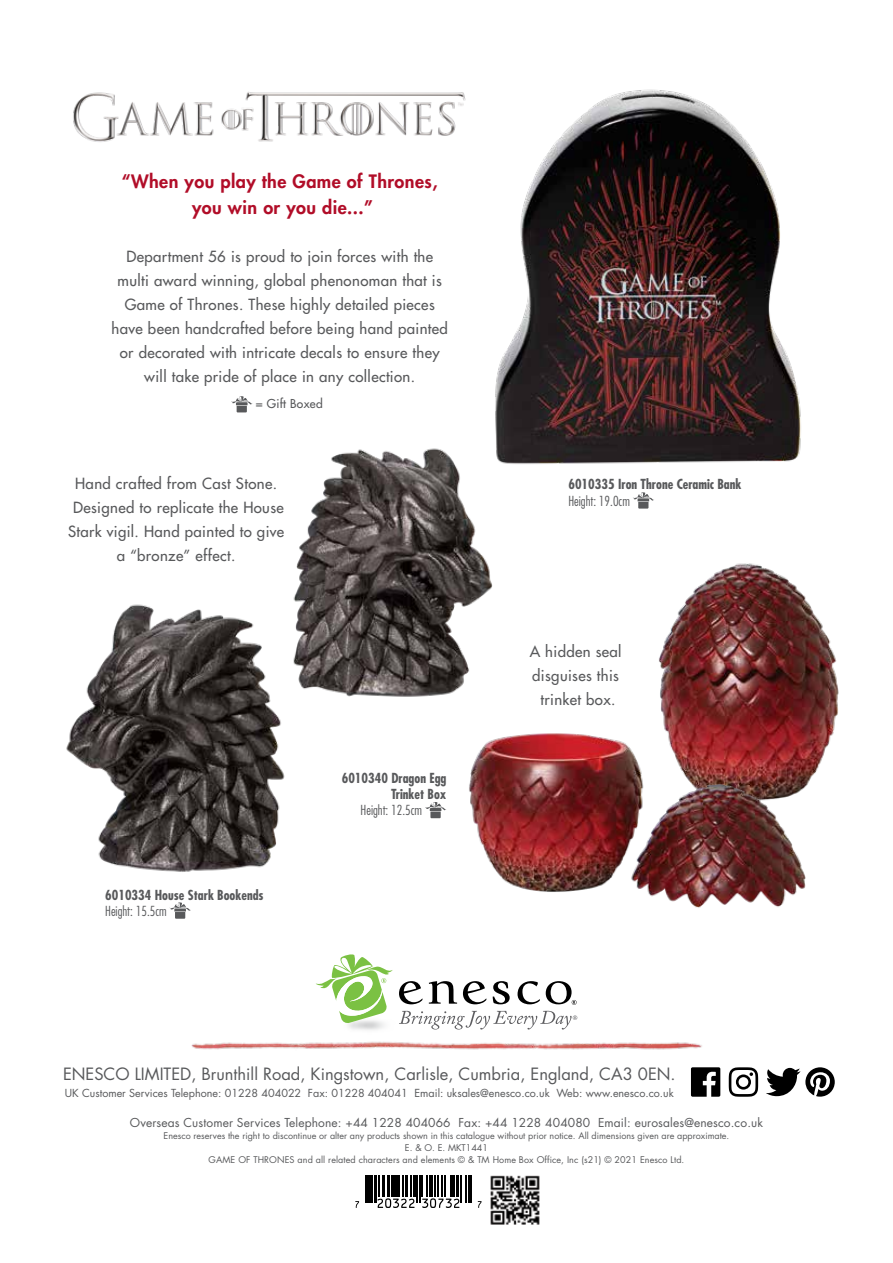
<style>
.page{position:relative;width:893px;height:1263px;background:#fff}
.page>*{position:absolute;margin:0;border:0;box-sizing:border-box;transform-origin:0 0}
.t1{font:800 18px/25.5px "Futura";letter-spacing:.025em;color:#b10d28;text-align:center}
.t2{font:16.5px "Futura";color:#58595b}
.t3{font:15px/24px "Futura";letter-spacing:.025em;color:#58595b;text-align:center}
.t4{font:700 condensed 13.5px/16.2px "Futura";color:#58595b;text-align:right}
.t5{font:300 condensed 13.5px "Futura";color:#58595b}
.t6{font:12px "Futura";letter-spacing:.01em;color:#58595b}
.t7{font:12px "Futura";letter-spacing:.025em;color:#58595b}
.t8{font:10.8px "Futura";color:#58595b}
.t9{font:9px/12px "Futura";color:#58595b;text-align:center}
</style>
<div class="page">
<img style="left:66px;top:604px;width:219px;height:268px">
<img style="left:256px;top:448px;width:237px;height:263px">
<img style="left:659px;top:563px;width:180px;height:202px">
<img style="left:443px;top:668px;width:376px;height:240px">
<img style="left:191px;top:1029px;width:511px;height:21px">
<svg style="left:493px;top:981px;width:17px;height:23px"></svg>
<svg style="left:546px;top:981px;width:31px;height:24px"></svg>
<svg style="left:429px;top:981px;width:28px;height:23px"></svg>
<svg style="left:463px;top:981px;width:23px;height:23px"></svg>
<svg style="left:399px;top:981px;width:23px;height:23px"></svg>
<svg style="left:518px;top:981px;width:22px;height:23px"></svg>
<img style="left:332px;top:1010px;width:89px;height:32px">
<svg style="left:316px;top:954px;width:76px;height:70px"></svg>
<svg style="left:399px;top:1011px;width:178px;height:18px"></svg>
<svg style="left:729px;top:1067px;width:29px;height:30px"></svg>
<svg style="left:691px;top:1067px;width:29px;height:30px"></svg>
<svg style="left:766px;top:1067px;width:69px;height:30px"></svg>
<svg style="left:355px;top:1201px;width:4px;height:7px"></svg>
<svg style="left:365px;top:1176px;width:1px;height:26px"></svg>
<hr style="left:367px;top:1176px;width:2px;height:26px;background:#000">
<hr style="left:370px;top:1176px;width:3px;height:26px;background:#000">
<hr style="left:374px;top:1176px;width:2px;height:26px;background:#000">
<svg style="left:377px;top:1176px;width:95px;height:32px"></svg>
<svg style="left:478px;top:1201px;width:4px;height:7px"></svg>
<img style="left:490px;top:1175px;width:50px;height:50px">
<svg style="left:231px;top:396px;width:22px;height:16px"></svg>
<img style="left:73px;top:91px;width:381px;height:51px">
<img style="left:454px;top:89px;width:347px;height:383px">
<svg style="left:170px;top:902px;width:21px;height:17px"></svg>
<svg style="left:633px;top:492px;width:21px;height:17px"></svg>
<svg style="left:425px;top:802px;width:21px;height:16px"></svg>
<p class="t1" style="left:122px;top:169px;width:317px">“When you play the Game of Thrones, you win or you die...”</p>
<p class="t3" style="left:112px;top:244px;width:338px">Department 56 is proud to join forces with the multi award winning, global phenonoman that is Game of Thrones. These highly detailed pieces have been handcrafted before being hand painted or decorated with intricate decals to ensure they will take pride of place in any collection.</p>
<p class="t7" style="left:256px;top:396px;width:69px">= Gift Boxed</p>
<p class="t3" style="left:68px;top:471px;width:218px">Hand crafted from Cast Stone.<br>Designed to replicate the House<br>Stark vigil. Hand painted to give a “bronze” effect.</p>
<p class="t4" style="left:105px;top:886px;width:160px">6010334 House Stark Bookends</p>
<p class="t5" style="left:105px;top:902px;width:63px">Height: 15.5cm</p>
<p class="t4" style="left:342px;top:770px;width:106px">6010340 Dragon Egg<br>Trinket Box</p>
<p class="t5" style="left:361px;top:802px;width:63px">Height: 12.5cm</p>
<p class="t4" style="left:568px;top:476px;width:175px">6010335 Iron Throne Ceramic Bank</p>
<p class="t5" style="left:568px;top:492px;width:63px">Height: 19.0cm</p>
<p class="t3" style="left:530px;top:640px;width:93px">A hidden seal disguises this trinket box.</p>
<p class="t2" style="left:63px;top:1063px;width:614px">ENESCO LIMITED, Brunthill Road, Kingstown, Carlisle, Cumbria, England, CA3 0EN.</p>
<p class="t8" style="left:65px;top:1085px;width:611px">UK Customer Services Telephone: 01228 404022 Fax: 01228 404041 Email: uksales@enesco.co.uk Web: www.enesco.co.uk</p>
<p class="t6" style="left:130px;top:1114px;width:635px">Overseas Customer Services Telephone: +44 1228 404066 Fax: +44 1228 404080 Email: eurosales@enesco.co.uk</p>
<p class="t9" style="left:164px;top:1129px;width:567px">Enesco reserves the right to discontinue or alter any products shown in this catalogue without prior notice. All dimensions given are approximate.<br>E. &amp; O. E. MKT1441<br>GAME OF THRONES and all related characters and elements © &amp; TM Home Box Office, Inc (s21) © 2021 Enesco Ltd.</p>
</div>
